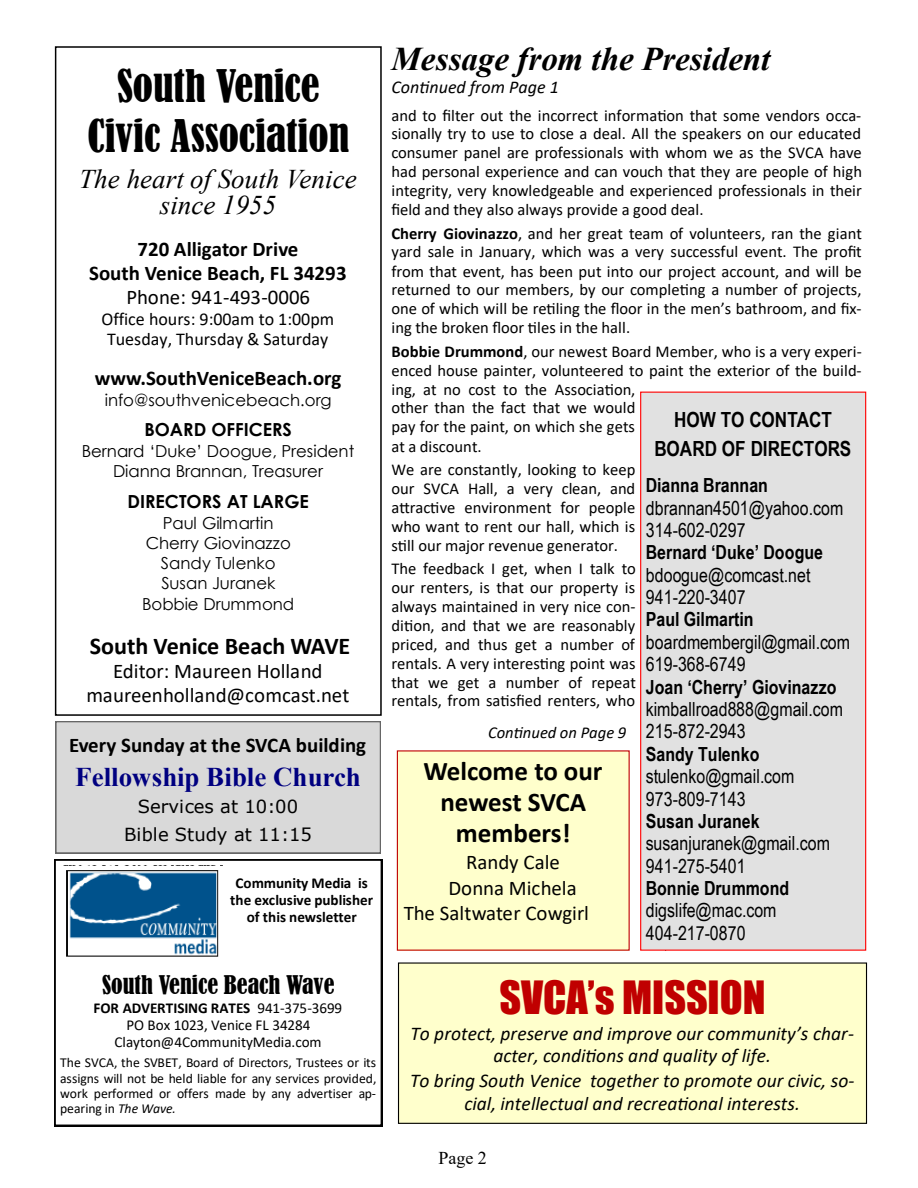
<style>
.page{position:relative;width:918px;height:1188px;background:#fff}
.page>*{position:absolute;margin:0;border:0;box-sizing:border-box;transform-origin:0 0}
.t1{font:condensed 42.15px/49.7px "Bernard";color:#000;text-align:center}
.t2{font:42.15px "Impact";color:#c00000}
.t3{font:italic 700 33.15px "Times New Roman";color:#000}
.t4{font:italic 27px/26.7px "Times New Roman";color:#000;text-align:center}
.t5{font:700 27px/30.9px "Calibri";letter-spacing:-.005em;color:#000;text-align:center}
.t6{font:700 27px "Times New Roman";color:#000080}
.t7{font:condensed 24.15px "Bernard";color:#000}
.t8{font:700 24.15px "Calibri";color:#000}
.t9{font:20.85px/24.2px "Calibri";color:#000;text-align:center}
.t10{font:700 20.85px/23.9px "Calibri";letter-spacing:-.005em;color:#000;text-align:center}
.t11{font:700 20.85px/28.8px "Arial Narrow";letter-spacing:-.005em;color:#000;text-align:center}
.t12{font:19.5px/22.4px "Arial Narrow";letter-spacing:.005em;color:#000}
.t13{font:italic 19.5px/22.4px "Calibri";letter-spacing:.005em;color:#000;text-align:center}
.t14{font:700 19.5px "Arial Narrow";color:#000}
.t15{font:18px/20.5px "Calibri";letter-spacing:-.005em;color:#000;text-align:center}
.t16{font:18px/27.8px "Verdana";letter-spacing:.005em;color:#000;text-align:center}
.t17{font:700 18px "Century Gothic";color:#000}
.t18{font:italic 18px "Calibri";letter-spacing:.005em;color:#000}
.t19{font:18px "Times New Roman";color:#000}
.t20{font:16.65px "Calibri";color:#000}
.t21{font:italic 16.65px "Calibri";letter-spacing:.005em;color:#000}
.t22{font:16.5px/18.9px "Calibri";color:#000;text-align:justify}
.t23{font:16.5px/20.2px "Century Gothic";color:#000;text-align:center}
.t24{font:15.15px/17.1px "Calibri";letter-spacing:-.005em;color:#000;text-align:center}
.t25{font:700 15.15px/17.1px "Calibri";letter-spacing:-.005em;color:#000;text-align:center}
.t26{font:13.65px/15.3px "Calibri";color:#000;text-align:justify}
.s1{font-weight:700}
.s2{font-style:italic}
</style>
<div class="page">
<svg style="left:54px;top:859px;width:328px;height:267px"></svg>
<img style="left:62px;top:866px;width:161px;height:91px">
<div style="left:55px;top:46px;width:327px;height:670px;border:2px solid #000"></div>
<div style="left:55px;top:721px;width:326px;height:132px;background:#d9d9d9"></div>
<div style="left:399px;top:963px;width:468px;height:160px;background:#ffc"></div>
<div style="left:398px;top:962px;width:469px;height:162px;border:1px solid #000"></div>
<div style="left:397px;top:751px;width:232px;height:199px;background:#ffc"></div>
<div style="left:641px;top:392px;width:225px;height:558px;background:#e1e1e1"></div>
<div style="left:640px;top:392px;width:226px;height:559px;border:1px solid #f00"></div>
<h1 class="t1" style="left:88px;top:61px;width:263px">South Venice<br>Civic Association</h1>
<h3 class="t4" style="left:79px;top:165px;width:279px">The heart of South Venice since 1955</h3>
<p class="t10" style="left:89px;top:237px;width:259px">720 Alligator Drive<br>South Venice Beach, FL 34293</p>
<p class="t9" style="left:126px;top:284px;width:185px">Phone: 941-493-0006</p>
<p class="t15" style="left:102px;top:308px;width:234px">Office hours: 9:00am to 1:00pm<br>Tuesday, Thursday &amp; Saturday</p>
<p class="t10" style="left:95px;top:366px;width:248px">www.SouthVeniceBeach.org</p>
<p class="t23" style="left:105px;top:389px;width:228px">info@southvenicebeach.org</p>
<p class="t17" style="left:144px;top:416px;width:149px">BOARD OFFICERS</p>
<p class="t23" style="left:82px;top:441px;width:274px">Bernard ‘Duke’ Doogue, President<br>Dianna Brannan, Treasurer</p>
<p class="t17" style="left:127px;top:488px;width:183px">DIRECTORS AT LARGE</p>
<p class="t23" style="left:142px;top:512px;width:154px">Paul Gilmartin<br>Cherry Giovinazzo<br>Sandy Tulenko<br>Susan Juranek<br>Bobbie Drummond</p>
<h3 class="t8" style="left:90px;top:628px;width:262px">South Venice Beach WAVE</h3>
<p class="t9" style="left:86px;top:659px;width:264px">Editor: Maureen Holland maureenholland@comcast.net</p>
<p class="t10" style="left:69px;top:733px;width:299px">Every Sunday at the SVCA building</p>
<h3 class="t6" style="left:75px;top:758px;width:287px">Fellowship Bible Church</h3>
<p class="t16" style="left:124px;top:793px;width:189px">Services at 10:00<br>Bible Study at 11:15</p>
<p class="t25" style="left:230px;top:874px;width:145px">Community Media is the exclusive publisher of this newsletter</p>
<h3 class="t7" style="left:102px;top:971px;width:234px">South Venice Beach Wave</h3>
<p class="t24" style="left:94px;top:999px;width:250px"><span class="s1">FOR ADVERTISING RATES</span> 941-375-3699<br>PO Box 1023, Venice FL 34284<br>Clayton@4CommunityMedia.com</p>
<p class="t26" style="left:60px;top:1055px;width:318px">The SVCA, the SVBET, Board of Directors, Trustees or its assigns will not be held liable for any services provided, work performed or offers made by any advertiser ap&shy;pearing in <span class="s2">The Wave.</span></p>
<h2 class="t3" style="left:391px;top:36px;width:381px">Message from the President</h2>
<p class="t18" style="left:391px;top:74px;width:169px">Continued from Page 1</p>
<p class="t22" style="left:391px;top:105px;width:471px">and to filter out the incorrect information that some vendors occa&shy;sionally try to use to close a deal. All the speakers on our educated</p>
<p class="t20" style="left:391px;top:141px;width:472px">consumer panel are professionals with whom we as the SVCA have</p>
<p class="t22" style="left:391px;top:162px;width:472px">had personal experience and can vouch that they are people of high integrity, very knowledgeable and experienced professionals in their field and they also always provide a good deal.</p>
<p class="t22" style="left:391px;top:223px;width:472px"><span class="s1">Cherry Giovinazzo</span>, and her great team of volunteers, ran the giant yard sale in January, which was a very successful event. The profit</p>
<p class="t20" style="left:391px;top:259px;width:472px">from that event, has been put into our project account, and will be</p>
<p class="t22" style="left:391px;top:280px;width:472px">returned to our members, by our completing a number of projects, one of which will be retiling the floor in the men’s bathroom, and fix&shy;ing the broken floor tiles in the hall.</p>
<p class="t22" style="left:391px;top:341px;width:472px;text-align:left"><span class="s1">Bobbie Drummond</span>, our newest Board Member, who is a very experi&shy;enced house painter, volunteered to paint the exterior of the build&shy;ing, at no cost to the Association,<br>other than the fact that we would<br>pay for the paint, on which she gets<br>at a discount.</p>
<p class="t22" style="left:391px;top:460px;width:245px">We are constantly, looking to keep our SVCA Hall, a very clean, and attractive environment for people who want to rent our hall, which is still our major revenue generator.</p>
<p class="t22" style="left:391px;top:559px;width:246px">The feedback I get, when I talk to our renters, is that our property is always maintained in very nice con&shy;dition, and that we are reasonably priced, and thus get a number of rentals. A very interesting point was that we get a number of repeat rentals, from satisfied renters, who</p>
<p class="t11" style="left:654px;top:405px;width:199px">HOW TO CONTACT<br>BOARD OF DIRECTORS</p>
<p class="t14" style="left:646px;top:470px;width:124px">Dianna Brannan</p>
<p class="t12" style="left:646px;top:496px;width:199px">dbrannan4501@yahoo.com<br>314-602-0297</p>
<p class="t14" style="left:646px;top:538px;width:179px">Bernard ‘Duke’ Doogue</p>
<p class="t12" style="left:646px;top:563px;width:166px">bdoogue@comcast.net<br>941-220-3407</p>
<p class="t14" style="left:646px;top:605px;width:109px">Paul Gilmartin</p>
<p class="t12" style="left:646px;top:630px;width:206px">boardmembergil@gmail.com<br>619-368-6749</p>
<p class="t14" style="left:646px;top:672px;width:192px">Joan ‘Cherry’ Giovinazzo</p>
<p class="t12" style="left:646px;top:697px;width:199px">kimballroad888@gmail.com<br>215-872-2943</p>
<p class="t14" style="left:646px;top:739px;width:115px">Sandy Tulenko</p>
<p class="t12" style="left:646px;top:764px;width:150px">stulenko@gmail.com<br>973-809-7143</p>
<p class="t14" style="left:646px;top:806px;width:115px">Susan Juranek</p>
<p class="t12" style="left:646px;top:831px;width:186px">susanjuranek@gmail.com<br>941-275-5401</p>
<p class="t14" style="left:646px;top:873px;width:145px">Bonnie Drummond</p>
<p class="t12" style="left:646px;top:898px;width:132px">digslife@mac.com<br>404-217-0870</p>
<p class="t21" style="left:488px;top:721px;width:140px">Continued on Page 9</p>
<h3 class="t5" style="left:424px;top:756px;width:181px">Welcome to our newest SVCA members!</h3>
<p class="t9" style="left:466px;top:849px;width:95px">Randy Cale</p>
<p class="t9" style="left:448px;top:875px;width:130px">Donna Michela</p>
<p class="t9" style="left:404px;top:901px;width:187px">The Saltwater Cowgirl</p>
<h1 class="t2" style="left:500px;top:965px;width:268px">SVCA’s MISSION</h1>
<p class="t13" style="left:411px;top:1021px;width:445px">To protect, preserve and improve our community’s char&shy;acter, conditions and quality of life.</p>
<p class="t13" style="left:410px;top:1068px;width:446px">To bring South Venice together to promote our civic, so&shy;cial, intellectual and recreational interests.</p>
<p class="t19" style="left:438px;top:1146px;width:50px">Page 2</p>
</div>
